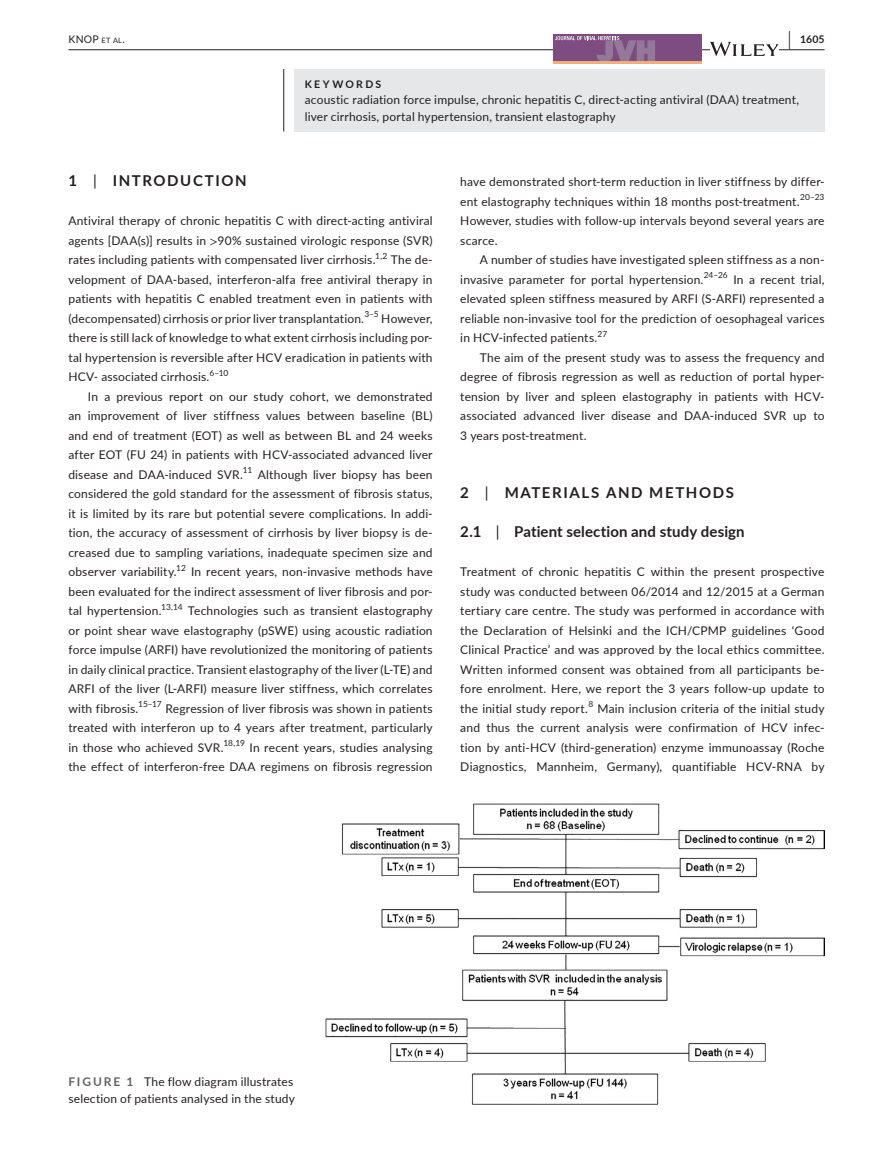
<style>
.page{position:relative;width:893px;height:1174px;background:#fff}
.page>*{position:absolute;margin:0;border:0;box-sizing:border-box;transform-origin:0 0}
.t1{font:700 15px "Lato";letter-spacing:.01em;color:#231f20}
.t2{font:700 15px "Lato";letter-spacing:.11em;color:#231f20}
.t3{font:700 15px "Lato";letter-spacing:.105em;color:#231f20}
.t4{font:12px/19.5px "Lato";letter-spacing:.015em;color:#231f20;text-align:justify}
.t5{font:700 10.5px "Lato";letter-spacing:.215em;color:#231f20}
.t6{font:10.5px "Lato";color:#231f20}
.t7{font:8.4px "Lato";color:#231f20}
.s1{font-size:7.35px}
.s2{font-size:19.5px}
.s3{font-weight:400}
.s4{font-family:"STIX"}
.s5{font-weight:700;color:#636366}
</style>
<div class="page">
<hr style="left:68px;top:49px;width:756px;height:1px;background:#231f20">
<div style="left:553px;top:34px;width:148px;height:30px;background:#7d4c80"></div>
<svg style="left:555px;top:36px;width:100px;height:26px"></svg>
<hr style="left:553px;top:62px;width:148px;height:2px;background:#efaf78">
<svg style="left:710px;top:42px;width:69px;height:14px"></svg>
<div style="left:294px;top:69px;width:530px;height:62px;background:#e6e7e9"></div>
<hr style="left:283px;top:69px;width:1px;height:62px;background:#231f20">
<img style="left:326px;top:803px;width:498px;height:301px">
<p class="t6" style="left:68px;top:31px;width:58px">KNOP <span class="s1">et al</span>.</p>
<p class="t5" style="left:789px;top:31px;width:37px"><span class="s2">|</span> 1605</p>
<p class="t5" style="left:305px;top:76px;width:78px">KEYWORDS</p>
<p class="t4" style="left:305px;top:91px;width:496px;line-height:16.5px">acoustic radiation force impulse, chronic hepatitis C, direct-acting antiviral (DAA) treatment, liver cirrhosis, portal hypertension, transient elastography</p>
<p class="t3" style="left:68px;top:170px;width:180px">1 <span class="s3">|</span> INTRODUCTION</p>
<p class="t4" style="left:68px;top:210px;width:366px">Antiviral therapy of chronic hepatitis C with direct-acting antiviral agents [DAA(s)] results in <span class="s4">&gt;</span>90% sustained virologic response (SVR) rates including patients with compensated liver cirrhosis.<sup>1,2</sup> The de&shy;velopment of DAA-based, interferon-alfa free antiviral therapy in patients with hepatitis C enabled treatment even in patients with (decompensated) cirrhosis or prior liver transplantation.<sup>3–5</sup> However, there is still lack of knowledge to what extent cirrhosis including por&shy;tal hypertension is reversible after HCV eradication in patients with HCV- associated cirrhosis.<sup>6–10</sup></p>
<p class="t4" style="left:68px;top:386px;width:366px;text-indent:20px">In a previous report on our study cohort, we demonstrated an improvement of liver stiffness values between baseline (BL) and end of treatment (EOT) as well as between BL and 24 weeks after EOT (FU 24) in patients with HCV-associated advanced liver disease and DAA-induced SVR.<sup>11</sup></p>
<p class="t4" style="left:68px;top:464px;width:366px;text-indent:189px">Although liver biopsy has been considered the gold standard for the assessment of fibrosis status, it is limited by its rare but potential severe complications. In addi&shy;tion, the accuracy of assessment of cirrhosis by liver biopsy is de&shy;creased due to sampling variations, inadequate specimen size and observer variability.</p>
<p class="t7" style="left:176px;top:562px;width:11px">12</p>
<p class="t4" style="left:68px;top:561px;width:366px;text-indent:123px">In recent years, non-invasive methods have been evaluated for the indirect assessment of liver fibrosis and por&shy;tal hypertension.</p>
<p class="t7" style="left:161px;top:601px;width:23px">13,14</p>
<p class="t4" style="left:68px;top:600px;width:366px;text-indent:119px">Technologies such as transient elastography or point shear wave elastography (pSWE) using acoustic radiation force impulse (ARFI) have revolutionized the monitoring of patients in daily clinical practice. Transient elastography of the liver (L-TE) and ARFI of the liver (L-ARFI) measure liver stiffness, which correlates with fibrosis.</p>
<p class="t7" style="left:138px;top:698px;width:25px">15–17</p>
<p class="t4" style="left:68px;top:698px;width:366px;text-indent:97px">Regression of liver fibrosis was shown in patients treated with interferon up to 4 years after treatment, particularly in those who achieved SVR.</p>
<p class="t7" style="left:223px;top:737px;width:23px">18,19</p>
<p class="t4" style="left:68px;top:737px;width:366px;text-align:right">In recent years, studies analysing<br>the effect of interferon-free DAA regimens on fibrosis regression</p>
<p class="t4" style="left:460px;top:171px;width:366px">have demonstrated short-term reduction in liver stiffness by differ&shy;ent elastography techniques within 18 months post-treatment.<sup>20–23<br></sup>However, studies with follow-up intervals beyond several years are scarce.</p>
<p class="t4" style="left:460px;top:249px;width:366px;text-indent:20px">A number of studies have investigated spleen stiffness as a non&shy;invasive parameter for portal hypertension.<sup>24–26</sup> In a recent trial, elevated spleen stiffness measured by ARFI (S-ARFI) represented a reliable non-invasive tool for the prediction of oesophageal varices in HCV-infected patients.<sup>27</sup></p>
<p class="t4" style="left:460px;top:347px;width:366px;text-indent:20px">The aim of the present study was to assess the frequency and degree of fibrosis regression as well as reduction of portal hyper&shy;tension by liver and spleen elastography in patients with HCV&shy;associated advanced liver disease and DAA-induced SVR up to 3 years post-treatment.</p>
<p class="t2" style="left:460px;top:482px;width:275px">2 <span class="s3">|</span> MATERIALS AND METHODS</p>
<p class="t1" style="left:460px;top:521px;width:286px">2.1 <span class="s3">|</span> Patient selection and study design</p>
<p class="t4" style="left:460px;top:561px;width:366px">Treatment of chronic hepatitis C within the present prospective study was conducted between 06/2014 and 12/2015 at a German tertiary care centre. The study was performed in accordance with the Declaration of Helsinki and the ICH/CPMP guidelines ‘Good Clinical Practice’ and was approved by the local ethics committee.<br>Written informed consent was obtained from all participants be&shy;fore enrolment. Here, we report the 3 years follow-up update to the initial study report.</p>
<p class="t7" style="left:588px;top:698px;width:6px">8</p>
<p class="t4" style="left:460px;top:698px;width:366px;text-indent:137px">Main inclusion criteria of the initial study and thus the current analysis were confirmation of HCV infec&shy;tion by anti-HCV (third-generation) enzyme immunoassay (Roche Diagnostics, Mannheim, Germany), quantifiable HCV-RNA by</p>
<p class="t4" style="left:68px;top:1073px;width:228px;line-height:16.5px"><span class="s5">FIGURE 1</span> The flow diagram illustrates selection of patients analysed in the study</p>
</div>
